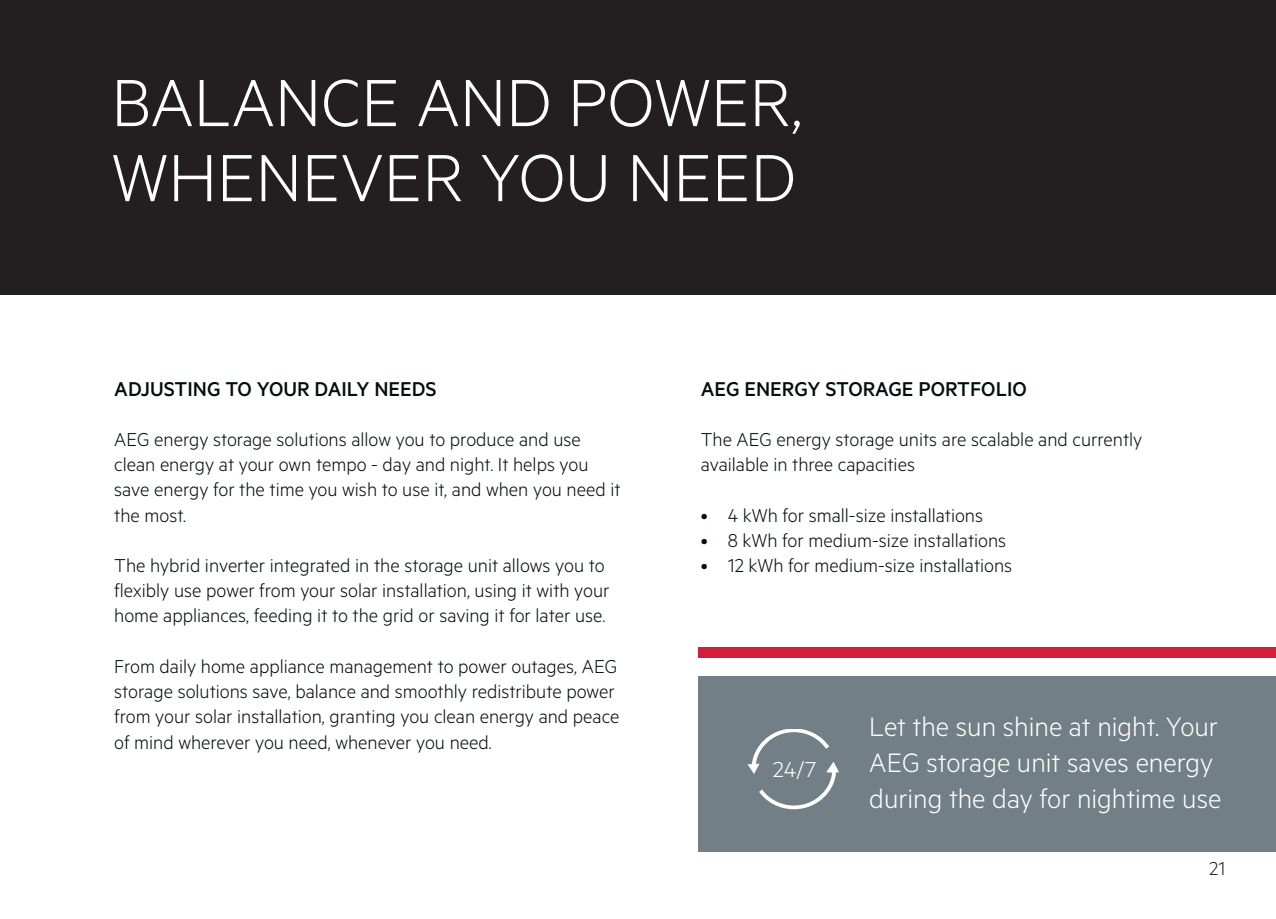
<style>
.page{position:relative;width:1276px;height:919px;background:#fff}
.page>*{position:absolute;margin:0;border:0;box-sizing:border-box;transform-origin:0 0}
.t1{font:300 75px/75px "Metric";color:#fff}
.t2{font:300 30px/36px "Metric";color:#fff}
.t3{font:300 24.3px "Metric";color:#fff;scale:1.05 1}
.t4{font:500 22.5px "Metric";color:#020d0d}
.t5{font:300 21px/25.2px "Metric";color:#020d0d}
.t6{font:300 21px "Metric";color:#231f20}
</style>
<div class="page">
<div style="left:0;top:0;width:1276px;height:295px;background:#231f20"></div>
<div style="left:699px;top:646px;width:577px;height:11px;background:#d21e38"></div>
<div style="left:699px;top:676px;width:577px;height:176px;background:#737f86"></div>
<svg style="left:747px;top:729px;width:92px;height:81px"></svg>
<h1 class="t1" style="left:111px;top:62px;width:692px">BALANCE AND POWER,<br>WHENEVER YOU NEED</h1>
<p class="t4" style="left:114px;top:375px;width:324px">ADJUSTING TO YOUR DAILY NEEDS</p>
<p class="t5" style="left:114px;top:426px;width:508px">AEG energy storage solutions allow you to produce and use clean energy at your own tempo - day and night. It helps you save energy for the time you wish to use it, and when you need it the most.</p>
<p class="t5" style="left:114px;top:552px;width:497px">The hybrid inverter integrated in the storage unit allows you to flexibly use power from your solar installation, using it with your home appliances, feeding it to the grid or saving it for later use.</p>
<p class="t5" style="left:114px;top:652px;width:507px">From daily home appliance management to power outages, AEG storage solutions save, balance and smoothly redistribute power from your solar installation, granting you clean energy and peace of mind wherever you need, whenever you need.</p>
<p class="t4" style="left:701px;top:375px;width:327px">AEG ENERGY STORAGE PORTFOLIO</p>
<p class="t5" style="left:701px;top:426px;width:443px">The AEG energy storage units are scalable and currently available in three capacities</p>
<p class="t5" style="left:701px;top:501px;width:284px">• 4 kWh for small-size installations</p>
<p class="t5" style="left:701px;top:526px;width:307px">• 8 kWh for medium-size installations</p>
<p class="t5" style="left:701px;top:552px;width:313px">• 12 kWh for medium-size installations</p>
<p class="t3" style="left:773px;top:755px;width:43px">24/7</p>
<h2 class="t2" style="left:869px;top:707px;width:354px">Let the sun shine at night. Your<br>AEG storage unit saves energy during the day for nightime use</h2>
<p class="t6" style="left:1209px;top:856px;width:18px">21</p>
</div>
